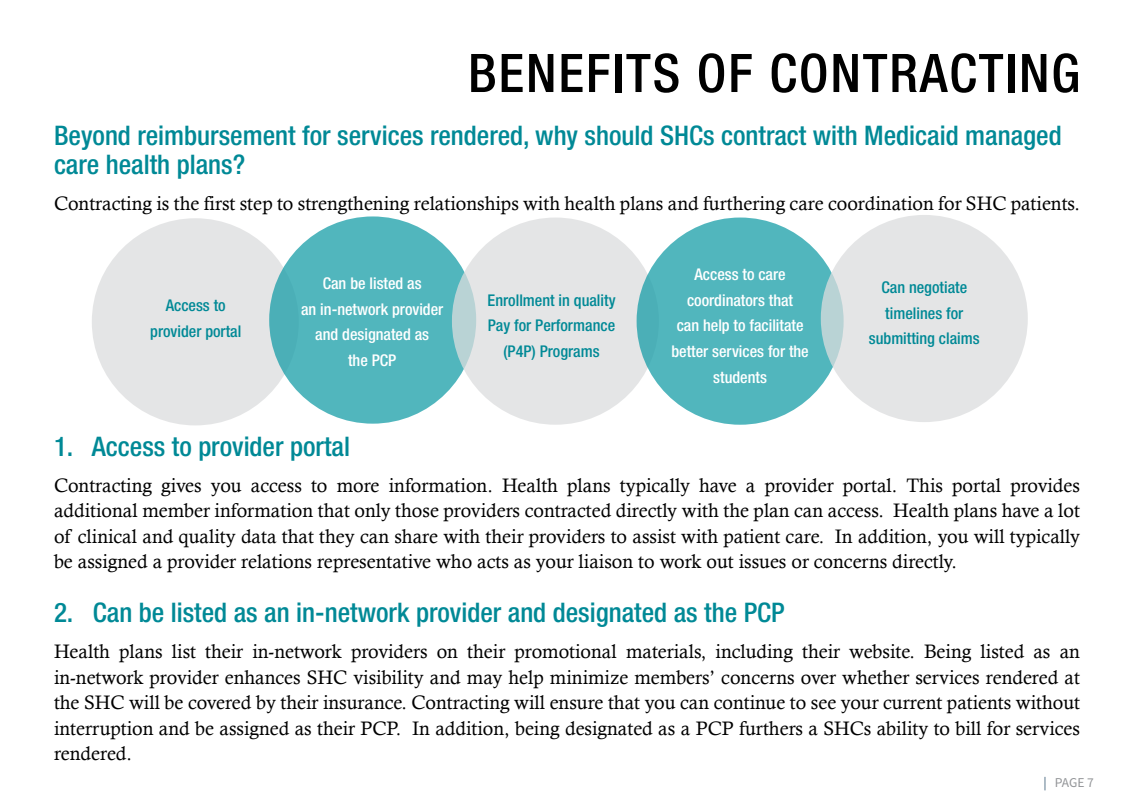
<style>
.page{position:relative;width:1134px;height:810px;background:#fff}
.page>*{position:absolute;margin:0;border:0;box-sizing:border-box;transform-origin:0 0}
.t1{font:500 condensed 53.25px "Helvetica Neue LT Std";letter-spacing:.035em;color:#000}
.t2{font:500 condensed 27px/28.5px "Helvetica Neue LT Std";color:#008996}
.t3{font:19.5px/25.5px "Calisto";color:#000;text-align:justify}
.t4{font:500 condensed 16.2px/25.7px "Helvetica Neue LT Std";color:#fff;text-align:center}
.t5{font:500 condensed 16.2px/25.7px "Helvetica Neue LT Std";color:#008996;text-align:center}
.t6{font:13.5px "Source Sans Pro";color:#939598}
.s1{color:#40617a}
</style>
<div class="page">
<div style="left:92px;top:218px;width:207px;height:207px;background:#e4e5e6;border-radius:50%"></div>
<div style="left:269px;top:216px;width:207px;height:208px;background:#51b6bd;border-radius:50%"></div>
<div style="left:452px;top:218px;width:207px;height:207px;background:#e4e5e6;border-radius:50%"></div>
<div style="left:637px;top:218px;width:207px;height:207px;background:#51b6bd;border-radius:50%"></div>
<div style="left:821px;top:215px;width:207px;height:207px;background:#e4e5e6;border-radius:50%"></div>
<h1 class="t1" style="left:468px;top:41px;width:506px">Benefits of Contractin</h1>
<h1 class="t1" style="left:1051px;top:41px;width:30px">g</h1>
<h2 class="t2" style="left:54px;top:121px;width:1009px">Beyond reimbursement for services rendered, why should SHCs contract with Medicaid managed care health plans?</h2>
<p class="t3" style="left:54px;top:190px;width:1028px">Contracting is the first step to strengthening relationships with health plans and furthering care coordination for SHC patients.</p>
<p class="t5" style="left:150px;top:293px;width:93px">Access to provider portal</p>
<p class="t4" style="left:301px;top:270px;width:144px">Can be listed as<br>an in-network provider and designated as<br>the PCP</p>
<p class="t5" style="left:488px;top:287px;width:130px">Enrollment in quality<br>Pay for Performance (P4P) Programs</p>
<p class="t4" style="left:671px;top:261px;width:139px">Access to care coordinators that<br>can help to facilitate better services for the students</p>
<p class="t5" style="left:869px;top:274px;width:112px">Can negotiate timelines for submitting claims</p>
<h2 class="t2" style="left:54px;top:432px;width:298px">1. Access to provider portal</h2>
<p class="t3" style="left:54px;top:472px;width:1028px">Contracting gives you access to more information. Health plans typically have a provider portal. This portal provides additional member information that only those providers contracted directly with the plan can access. Health plans have a lot of clinical and quality data that they can share with their providers to assist with patient care. In addition, you will typically be assigned a provider relations representative who acts as your liaison to work out issues or concerns directly.</p>
<h2 class="t2" style="left:54px;top:598px;width:730px">2. Can be listed as an in-network provider and designated as the PCP</h2>
<p class="t3" style="left:54px;top:639px;width:1028px">Health plans list their in-network providers on their promotional materials, including their website. Being listed as an in-network provider enhances SHC visibility and may help minimize members’ concerns over whether services rendered at the SHC will be covered by their insurance. Contracting will ensure that you can continue to see your current patients without interruption and be assigned as their PCP. In addition, being designated as a PCP furthers a SHCs ability to bill for services rendered.</p>
<p class="t6" style="left:1043px;top:774px;width:52px"><span class="s1">|</span> PAGE 7</p>
</div>
